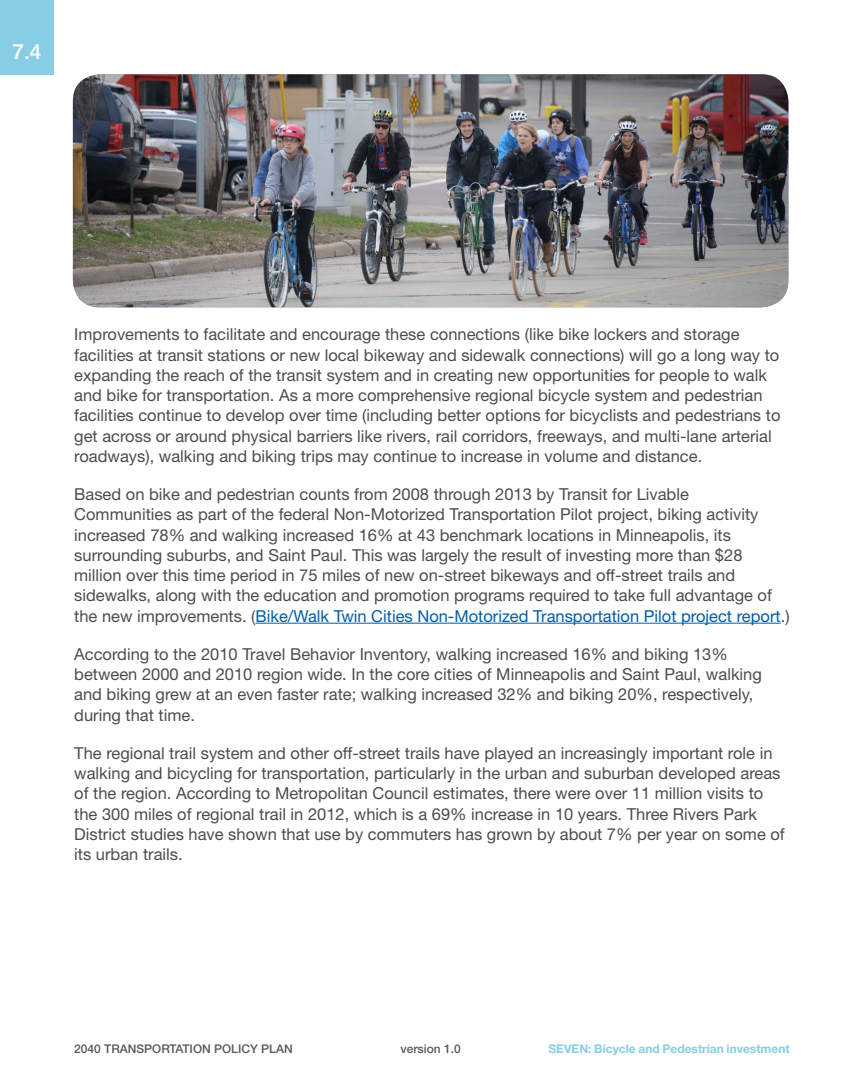
<style>
.page{position:relative;width:864px;height:1080px;background:#fff}
.page>*{position:absolute;margin:0;border:0;box-sizing:border-box;transform-origin:0 0}
.t1{font:500 21px "Helvetica Neue LT Std";color:#fff}
.Body_copy{font:16.5px/20.2px "Helvetica Neue LT Std";color:#4b4c4d}
.t2{font:500 12px "Helvetica Neue LT Std";color:#57585a}
.t3{font:700 12px "Helvetica Neue LT Std";color:#87cde6}
.s1{color:#015dab}
</style>
<div class="page">
<div style="left:0;top:0;width:54px;height:74px;background:#87cde6"></div>
<hr style="left:256px;top:623px;width:525px;height:1px;background:#015dab">
<img style="left:73px;top:74px;width:715px;height:233px">
<p class="t1" style="left:12px;top:39px;width:31px">7.4</p>
<p class="Body_copy" style="left:74px;top:324px;width:708px">Improvements to facilitate and encourage these connections (like bike lockers and storage facilities at transit stations or new local bikeway and sidewalk connections) will go a long way to expanding the reach of the transit system and in creating new opportunities for people to walk and bike for transportation. As a more comprehensive regional bicycle system and pedestrian facilities continue to develop over time (including better options for bicyclists and pedestrians to get across or around physical barriers like rivers, rail corridors, freeways, and multi-lane arterial roadways), walking and biking trips may continue to increase in volume and distance.</p>
<p class="Body_copy" style="left:74px;top:484px;width:717px">Based on bike and pedestrian counts from 2008 through 2013 by Transit for Livable Communities as part of the federal Non-Motorized Transportation Pilot project, biking activity increased 78% and walking increased 16% at 43 benchmark locations in Minneapolis, its surrounding suburbs, and Saint Paul. This was largely the result of investing more than $28 million over this time period in 75 miles of new on-street bikeways and off-street trails and sidewalks, along with the education and promotion programs required to take full advantage of the new improvements. (<span class="s1">Bike/Walk Twin Cities Non-Motorized Transportation Pilot project report</span>.)</p>
<p class="Body_copy" style="left:74px;top:644px;width:689px">According to the 2010 Travel Behavior Inventory, walking increased 16% and biking 13% between 2000 and 2010 region wide. In the core cities of Minneapolis and Saint Paul, walking and biking grew at an even faster rate; walking increased 32% and biking 20%, respectively, during that time.</p>
<p class="Body_copy" style="left:74px;top:743px;width:712px">The regional trail system and other off-street trails have played an increasingly important role in walking and bicycling for transportation, particularly in the urban and suburban developed areas of the region. According to Metropolitan Council estimates, there were over 11 million visits to the 300 miles of regional trail in 2012, which is a 69% increase in 10 years. Three Rivers Park District studies have shown that use by commuters has grown by about 7% per year on some of its urban trails.</p>
<p class="t2" style="left:74px;top:1041px;width:220px">2040 TRANSPORTATION POLICY PLAN</p>
<p class="t3" style="left:549px;top:1041px;width:243px">SEVEN: Bicycle and Pedestrian investment</p>
<p class="t2" style="left:401px;top:1041px;width:62px">version 1.0</p>
</div>
